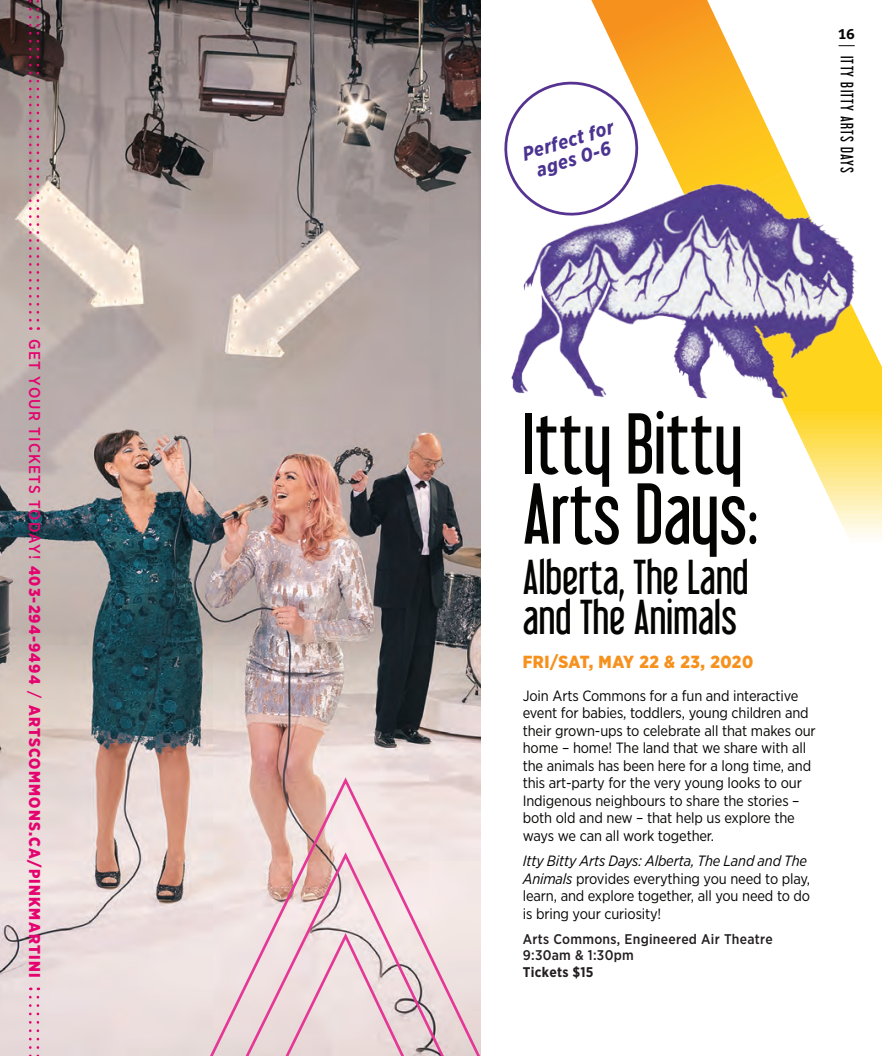
<style>
.page{position:relative;width:882px;height:1056px;background:#fff}
.page>*{position:absolute;margin:0;border:0;box-sizing:border-box;transform-origin:0 0}
.t1{font:77px/70px "Libel Suit";color:#040503}
.t2{font:43.75px/40.2px "Libel Suit";letter-spacing:.005em;color:#040503}
.t3{font:italic 700 19.43px/19.4px "Gotham Narrow";color:#4b3491;text-align:center}
.t4{font:900 17.5px "Gotham Narrow";letter-spacing:.03em;color:#f6911e}
.t5{font:16.1px "Libel Suit";letter-spacing:.07em;color:#040503}
.t6{font:900 15.75px "Gotham Narrow";letter-spacing:.08em;color:#e4036f}
.t7{font:14.88px/17.5px "Gotham Narrow";letter-spacing:-.01em;color:#040503}
.t8{font:500 14px/16.8px "Gotham Narrow";letter-spacing:.02em;color:#231f20}
.t9{font:700 14px "Gotham Narrow";letter-spacing:.02em;color:#231f20}
.t10{font:700 14px "Bitter";color:#040503}
.s1{font-weight:500}
.s2{font-style:italic}
</style>
<div class="page">
<img style="left:0;top:0;width:481px;height:1055px">
<svg style="left:591px;top:0;width:291px;height:538px"></svg>
<svg style="left:29px;top:0;width:10px;height:330px;background:#ab818b"></svg>
<svg style="left:29px;top:996px;width:10px;height:60px"></svg>
<svg style="left:195px;top:774px;width:286px;height:281px;background:#ead5d3"></svg>
<svg style="left:230px;top:849px;width:229px;height:206px;background:#ead1d4"></svg>
<svg style="left:270px;top:929px;width:149px;height:126px;background:#e8d1d6"></svg>
<img style="left:511px;top:173px;width:371px;height:243px">
<svg style="left:504px;top:74px;width:141px;height:149px"></svg>
<p class="t6" style="left:45px;top:339px;width:639px;rotate:90deg"><span class="s1">GET YOUR TICKETS TODAY!</span> 403-294-9494 <span class="s1">/</span> ARTSCOMMONS.CA/PINKMARTINI</p>
<h3 class="t3" style="left:520px;top:145px;width:96px;rotate:-17deg">Perfect for ages 0-6</h3>
<p class="t10" style="left:839px;top:25px;width:18px">16</p>
<p class="t5" style="left:857px;top:56px;width:118px;rotate:90deg">ITTY BITTY ARTS DAYS</p>
<h1 class="t1" style="left:523px;top:408px;width:237px">Itty Bitty<br>Arts Days:</h1>
<h2 class="t2" style="left:523px;top:556px;width:227px">Alberta, The Land and The Animals</h2>
<p class="t4" style="left:523px;top:649px;width:232px">FRI/SAT, MAY 22 &amp; 23, 2020</p>
<p class="t7" style="left:523px;top:686px;width:295px">Join Arts Commons for a fun and interactive event for babies, toddlers, young children and their grown-ups to celebrate all that makes our home – home! The land that we share with all the animals has been here for a long time, and this art-party for the very young looks to our Indigenous neighbours to share the stories – both old and new – that help us explore the ways we can all work together.</p>
<p class="t7" style="left:523px;top:851px;width:289px"><span class="s2">Itty Bitty Arts Days: Alberta, The Land and The Animals</span> provides everything you need to play, learn, and explore together, all you need to do is bring your curiosity!</p>
<p class="t8" style="left:523px;top:929px;width:252px">Arts Commons, Engineered Air Theatre<br>9:30am &amp; 1:30pm</p>
<p class="t9" style="left:523px;top:963px;width:72px">Tickets $15</p>
</div>
